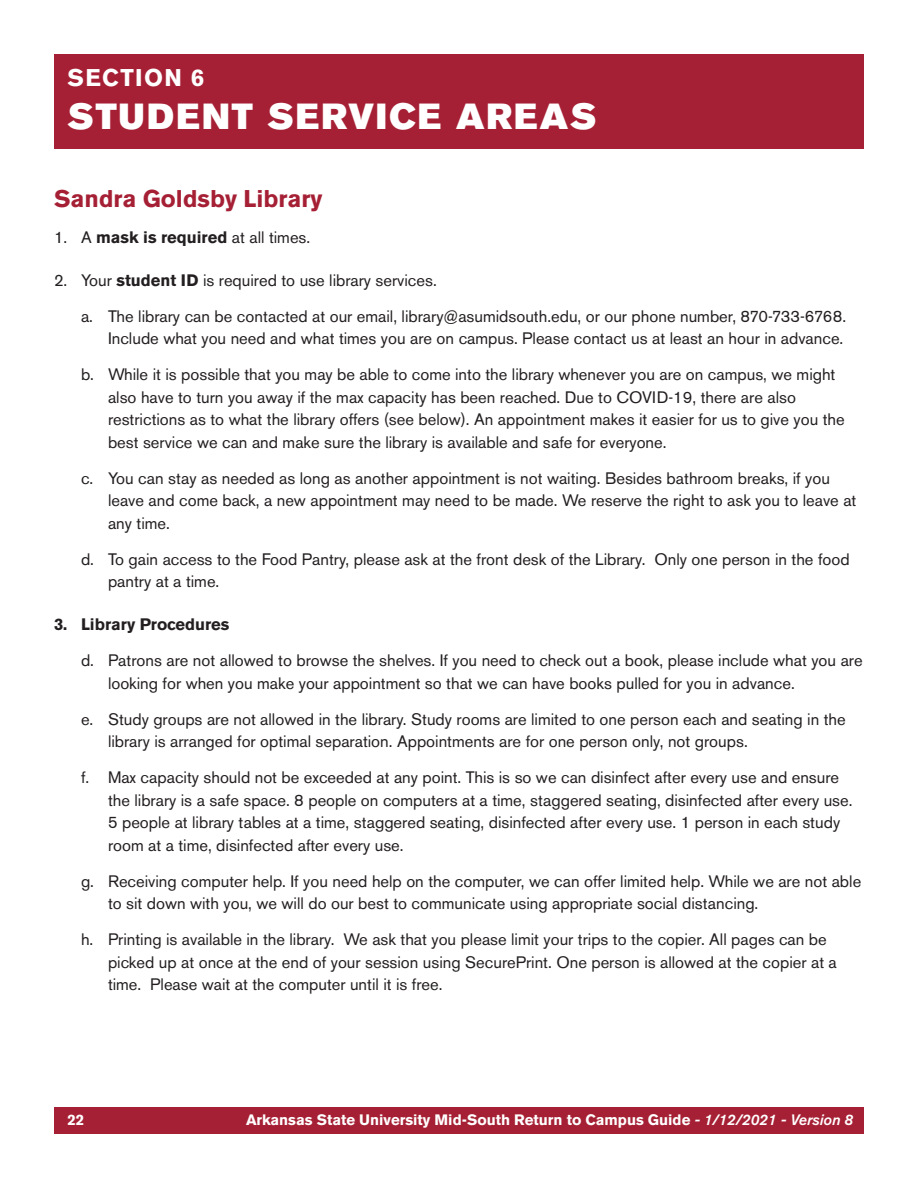
<style>
.page{position:relative;width:918px;height:1188px;background:#fff}
.page>*{position:absolute;margin:0;border:0;box-sizing:border-box;transform-origin:0 0}
.CHAPTER_HEADER{font:36px "Akzidenz Grotesk BE Super";letter-spacing:.055em;color:#fff}
.Section_Header{font:700 24px "Akzidenz Grotesk BE";color:#a62035}
.t1{font:700 24px "Akzidenz Grotesk BE";letter-spacing:.055em;color:#fff}
.t2{font:16.5px/22.5px "Akzidenz Grotesk BE";color:#231f20}
.t3{font:700 16.5px "Akzidenz Grotesk BE";color:#231f20}
.t4{font:700 15px "Akzidenz Grotesk BE";color:#fff}
.s1{font-weight:700}
.s2{font-weight:500;font-style:italic}
</style>
<div class="page">
<div style="left:54px;top:1107px;width:810px;height:27px;background:#a62035"></div>
<div style="left:54px;top:54px;width:810px;height:94px;background:#a62035"></div>
<p class="t1" style="left:68px;top:63px;width:138px">SECTION 6</p>
<p class="CHAPTER_HEADER" style="left:68px;top:95px;width:530px">STUDENT SERVICE AREAS</p>
<p class="Section_Header" style="left:54px;top:185px;width:270px">Sandra Goldsby Library</p>
<p class="t2" style="left:54px;top:226px;width:258px">1. A <span class="s1">mask is required</span> at all times.</p>
<p class="t2" style="left:54px;top:269px;width:384px">2. Your <span class="s1">student ID</span> is required to use library services.</p>
<p class="t2" style="left:81px;top:305px;width:767px;text-align:right">a. The library can be contacted at our email, library@asumidsouth.edu, or our phone number, 870-733-6768.<br>Include what you need and what times you are on campus. Please contact us at least an hour in advance.</p>
<p class="t2" style="left:108px;top:363px;width:738px;text-indent:-27px">b. While it is possible that you may be able to come into the library whenever you are on campus, we might also have to turn you away if the max capacity has been reached. Due to COVID-19, there are also restrictions as to what the library offers (see below). An appointment makes it easier for us to give you the best service we can and make sure the library is available and safe for everyone.</p>
<p class="t2" style="left:108px;top:467px;width:750px;text-indent:-27px">c. You can stay as needed as long as another appointment is not waiting. Besides bathroom breaks, if you leave and come back, a new appointment may need to be made. We reserve the right to ask you to leave at any time.</p>
<p class="t2" style="left:108px;top:548px;width:743px;text-indent:-27px">d. To gain access to the Food Pantry, please ask at the front desk of the Library. Only one person in the food pantry at a time.</p>
<p class="t3" style="left:54px;top:615px;width:177px">3. Library Procedures</p>
<p class="t2" style="left:108px;top:649px;width:756px;text-indent:-27px">d. Patrons are not allowed to browse the shelves. If you need to check out a book, please include what you are looking for when you make your appointment so that we can have books pulled for you in advance.</p>
<p class="t2" style="left:108px;top:708px;width:739px;text-indent:-27px">e. Study groups are not allowed in the library. Study rooms are limited to one person each and seating in the library is arranged for optimal separation. Appointments are for one person only, not groups.</p>
<p class="t2" style="left:108px;top:766px;width:746px;text-indent:-27px">f. Max capacity should not be exceeded at any point. This is so we can disinfect after every use and ensure the library is a safe space. 8 people on computers at a time, staggered seating, disinfected after every use.<br>5 people at library tables at a time, staggered seating, disinfected after every use. 1 person in each study room at a time, disinfected after every use.</p>
<p class="t2" style="left:108px;top:870px;width:755px;text-indent:-27px">g. Receiving computer help. If you need help on the computer, we can offer limited help. While we are not able to sit down with you, we will do our best to communicate using appropriate social distancing.</p>
<p class="t2" style="left:108px;top:928px;width:730px;text-indent:-27px">h. Printing is available in the library. We ask that you please limit your trips to the copier. All pages can be picked up at once at the end of your session using SecurePrint. One person is allowed at the copier at a time. Please wait at the computer until it is free.</p>
<p class="t4" style="left:68px;top:1111px;width:18px">22</p>
<p class="t4" style="left:246px;top:1111px;width:608px">Arkansas State University Mid-South Return to Campus Guide <span class="s2">- 1/12/2021 - Version 8</span></p>
</div>
